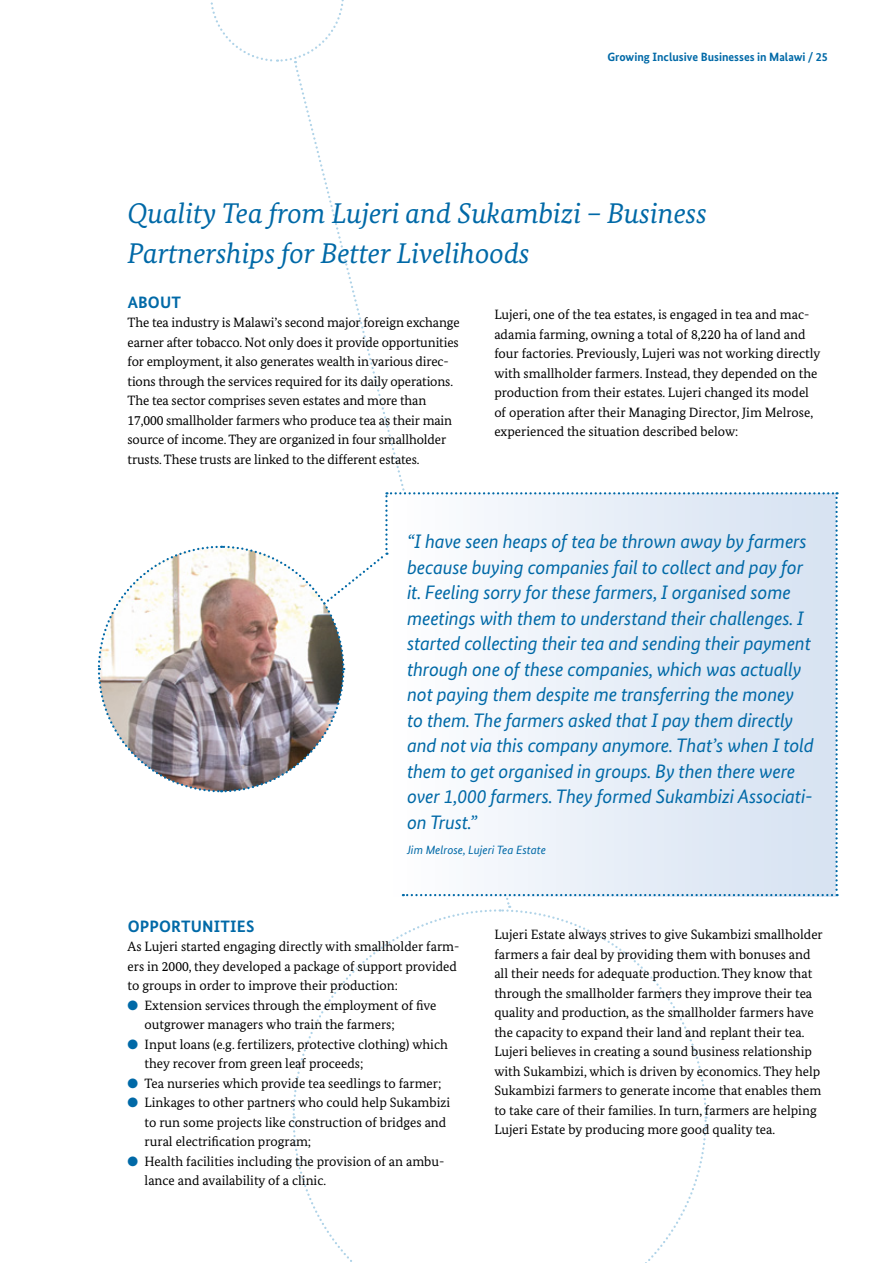
<style>
.page{position:relative;width:893px;height:1263px;background:#fff}
.page>*{position:absolute;margin:0;border:0;box-sizing:border-box;transform-origin:0 0}
.t1{font:italic 28.5px/40.5px "Bundes Serif";color:#0069a7}
.t2{font:italic 19.5px/25.5px "Bundes Sans";letter-spacing:-.01em;color:#0069a7}
.t3{font:700 16.5px "Bundes Sans";letter-spacing:.01em;color:#0069a7}
.t4{font:13.5px/19.5px "Bundes Serif";color:#000}
.t5{font:700 12px "Bundes Sans";color:#0069a7}
.t6{font:italic 12px "Bundes Sans";color:#0069a7}
.s1{color:#0069a7}
</style>
<div class="page">
<svg style="left:210px;top:0;width:134px;height:63px"></svg>
<svg style="left:292px;top:906px;width:416px;height:357px"></svg>
<svg style="left:97px;top:492px;width:741px;height:404px"></svg>
<p class="t5" style="left:607px;top:50px;width:222px">Growing Inclusive Businesses in Malawi / 25</p>
<h1 class="t1" style="left:128px;top:192px;width:581px">Quality Tea from Lujeri and Sukambizi – Business<br>Partnerships for Better Livelihoods</h1>
<p class="t3" style="left:128px;top:292px;width:55px">ABOUT</p>
<p class="t4" style="left:128px;top:312px;width:334px">The tea industry is Malawi’s second major foreign exchange earner after tobacco. Not only does it provide opportunities for employment, it also generates wealth in various direc&shy;tions through the services required for its daily operations.<br>The tea sector comprises seven estates and more than 17,000 smallholder farmers who produce tea as their main source of income. They are organized in four smallholder trusts. These trusts are linked to the different estates.</p>
<p class="t4" style="left:494px;top:305px;width:328px">Lujeri, one of the tea estates, is engaged in tea and mac&shy;adamia farming, owning a total of 8,220 ha of land and four factories. Previously, Lujeri was not working directly with smallholder farmers. Instead, they depended on the production from their estates. Lujeri changed its model of operation after their Managing Director, Jim Melrose, experienced the situation described below:</p>
<p class="t2" style="left:407px;top:528px;width:408px">“I have seen heaps of tea be thrown away by farmers because buying companies fail to collect and pay for it. Feeling sorry for these farmers, I organised some meetings with them to understand their challenges. I started collecting their tea and sending their payment through one of these companies, which was actually not paying them despite me transferring the money to them. The farmers asked that I pay them directly and not via this company anymore. That’s when I told them to get organised in groups. By then there were over 1,000 farmers. They formed Sukambizi Associati&shy;on Trust.”</p>
<p class="t6" style="left:407px;top:843px;width:140px">Jim Melrose, Lujeri Tea Estate</p>
<p class="t3" style="left:128px;top:916px;width:128px">OPPORTUNITIES</p>
<p class="t4" style="left:128px;top:936px;width:333px">As Lujeri started engaging directly with smallholder farm&shy;ers in 2000, they developed a package of support provided to groups in order to improve their production:</p>
<p class="t4" style="left:145px;top:995px;width:293px;text-indent:-17px"><span class="s1">●</span> Extension services through the employment of five outgrower managers who train the farmers;</p>
<p class="t4" style="left:145px;top:1034px;width:305px;text-indent:-17px"><span class="s1">●</span> Input loans (e.g. fertilizers, protective clothing) which they recover from green leaf proceeds;</p>
<p class="t4" style="left:128px;top:1073px;width:315px"><span class="s1">●</span> Tea nurseries which provide tea seedlings to farmer;</p>
<p class="t4" style="left:145px;top:1092px;width:307px;text-indent:-17px"><span class="s1">●</span> Linkages to other partners who could help Sukambizi to run some projects like construction of bridges and rural electrification program;</p>
<p class="t4" style="left:145px;top:1151px;width:301px;text-indent:-17px"><span class="s1">●</span> Health facilities including the provision of an ambu&shy;lance and availability of a clinic.</p>
<p class="t4" style="left:494px;top:925px;width:330px">Lujeri Estate always strives to give Sukambizi smallholder farmers a fair deal by providing them with bonuses and all their needs for adequate production. They know that through the smallholder farmers they improve their tea quality and production, as the smallholder farmers have the capacity to expand their land and replant their tea.<br>Lujeri believes in creating a sound business relationship with Sukambizi, which is driven by economics. They help Sukambizi farmers to generate income that enables them to take care of their families. In turn, farmers are helping Lujeri Estate by producing more good quality tea.</p>
</div>
